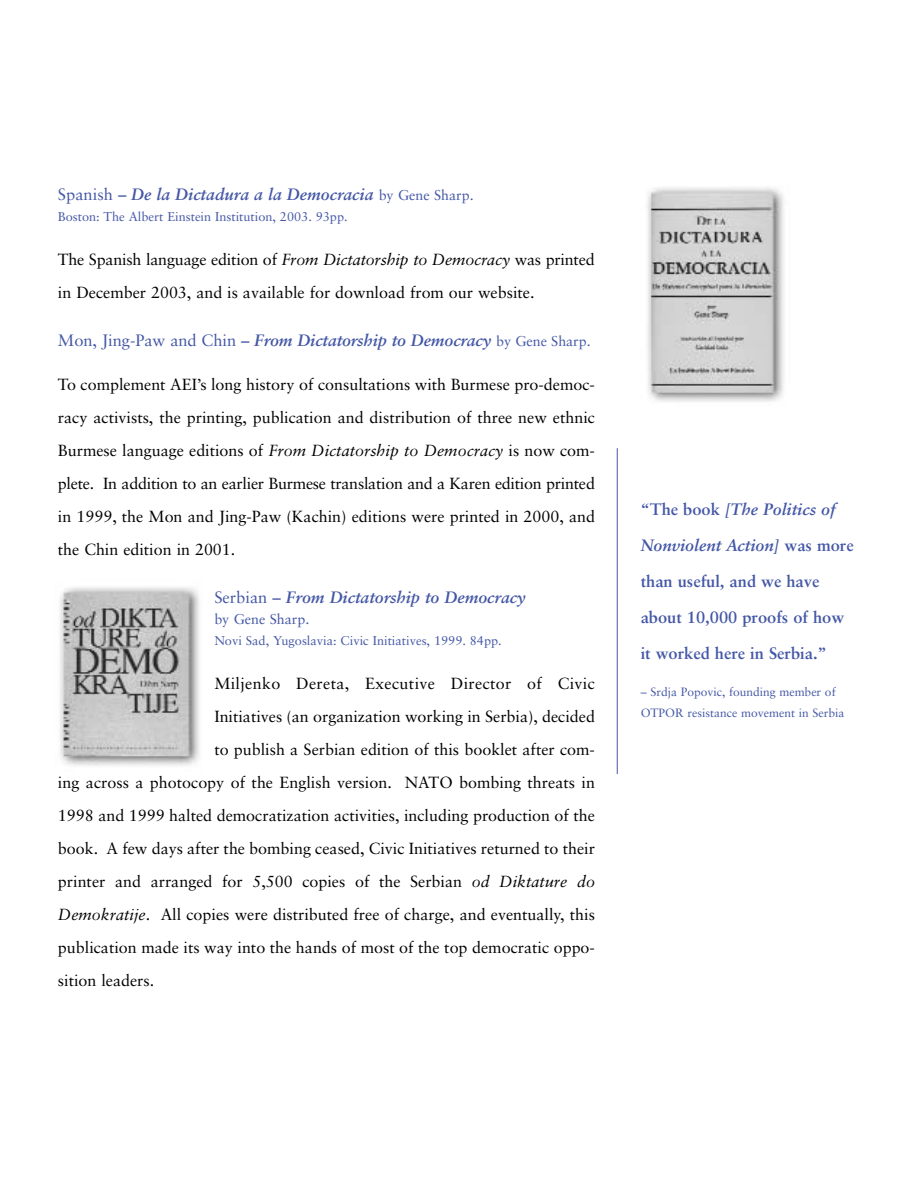
<style>
.page{position:relative;width:918px;height:1188px;background:#fff}
.page>*{position:absolute;margin:0;border:0;box-sizing:border-box;transform-origin:0 0}
.t1{font:italic 700 16.5px "Sabon";color:#4457a6}
.t2{font:700 16.5px/36px "Sabon";color:#4457a6}
.t3{font:16.2px/33px "Sabon";color:#000}
.t4{font:16.2px "Sabon";letter-spacing:.02em;color:#000}
.t5{font:14.25px "Sabon";color:#4457a6}
.t6{font:12.75px "Sabon";color:#4457a6}
.t7{font:12px/21px "Sabon";color:#4457a6}
.s1{font-weight:400;font-style:normal}
.s2{font-weight:400;font-style:normal;font-size:14.25px}
.s3{font-style:italic}
</style>
<div class="page">
<img style="left:647px;top:187px;width:137px;height:215px">
<img style="left:60px;top:587px;width:139px;height:179px">
<hr style="left:617px;top:448px;width:1px;height:326px;background:#4457a6">
<p class="t1" style="left:58px;top:188px;width:417px"><span class="s1">Spanish</span> – De la Dictadura a la Democracia <span class="s2">by Gene Sharp.</span></p>
<p class="t6" style="left:58px;top:211px;width:291px">Boston: The Albert Einstein Institution, 2003. 93pp.</p>
<p class="t3" style="left:58px;top:244px;width:538px">The Spanish language edition of <span class="s3">From Dictatorship to Democracy</span> was printed in December 2003, and is available for download from our website.</p>
<p class="t1" style="left:58px;top:333px;width:534px"><span class="s1">Mon, Jing-Paw and Chin</span> – From Dictatorship to Democracy <span class="s2">by Gene Sharp.</span></p>
<p class="t3" style="left:58px;top:369px;width:539px;text-align:justify">To complement AEI’s long history of consultations with Burmese pro-democ&shy;racy activists, the printing, publication and distribution of three new ethnic Burmese language editions of <span class="s3">From Dictatorship to Democracy</span> is now com&shy;plete. In addition to an earlier Burmese translation and a Karen edition printed in 1999, the Mon and Jing-Paw (Kachin) editions were printed in 2000, and the Chin edition in 2001.</p>
<p class="t1" style="left:214px;top:590px;width:313px"><span class="s1">Serbian</span> – From Dictatorship to Democracy</p>
<p class="t5" style="left:214px;top:613px;width:97px">by Gene Sharp.</p>
<p class="t6" style="left:214px;top:635px;width:289px">Novi Sad, Yugoslavia: Civic Initiatives, 1999. 84pp.</p>
<p class="t4" style="left:214px;top:676px;width:382px">Miljenko Dereta, Executive Director of Civic</p>
<p class="t3" style="left:214px;top:701px;width:382px">Initiatives (an organization working in Serbia), decided</p>
<p class="t3" style="left:214px;top:734px;width:382px">to publish a Serbian edition of this booklet after com-</p>
<p class="t3" style="left:58px;top:767px;width:539px">ing across a photocopy of the English version. NATO bombing threats in</p>
<p class="t3" style="left:58px;top:800px;width:539px">1998 and 1999 halted democratization activities, including production of the</p>
<p class="t3" style="left:58px;top:833px;width:539px">book. A few days after the bombing ceased, Civic Initiatives returned to their</p>
<p class="t3" style="left:58px;top:866px;width:539px">printer and arranged for 5,500 copies of the Serbian <span class="s3">od Diktature do</span></p>
<p class="t3" style="left:58px;top:899px;width:539px"><span class="s3">Demokratije</span>. All copies were distributed free of charge, and eventually, this</p>
<p class="t3" style="left:58px;top:932px;width:539px">publication made its way into the hands of most of the top democratic oppo-</p>
<p class="t3" style="left:58px;top:965px;width:98px">sition leaders.</p>
<p class="t2" style="left:641px;top:493px;width:215px">“The book <span class="s3">[The Politics of<br>Nonviolent Action]</span> was more than useful, and we have about 10,000 proofs of how it worked here in Serbia.”</p>
<p class="t7" style="left:641px;top:682px;width:205px">– Srdja Popovic, founding member of<br>OTPOR resistance movement in Serbia</p>
</div>
